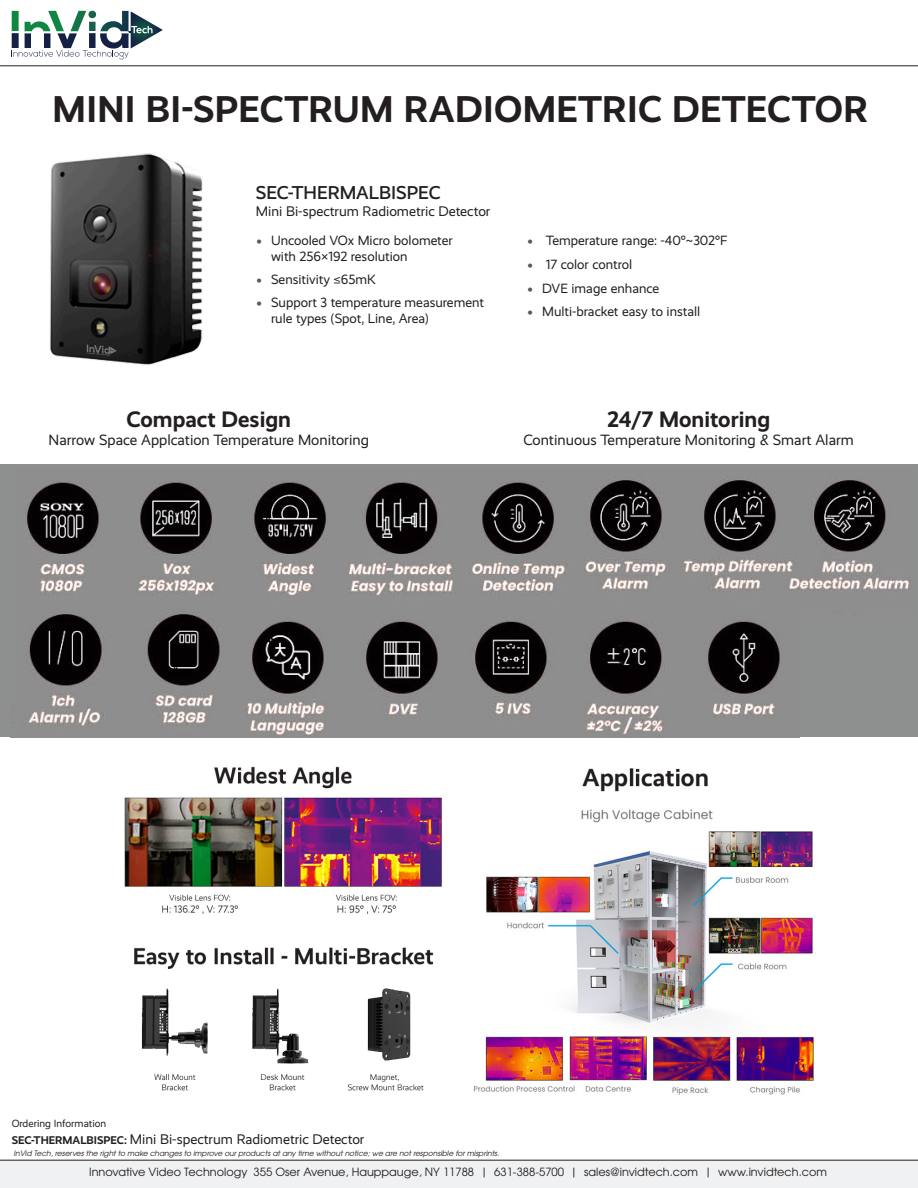
<style>
.page{position:relative;width:918px;height:1188px;background:#fff}
.page>*{position:absolute;margin:0;border:0;box-sizing:border-box;transform-origin:0 0}
.t1{font:700 37.5px "Realist";letter-spacing:.01em;color:#231f20}
.t2{font:700 22.5px "Realist";color:#231f20}
.t3{font:500 18.75px "Realist";color:#231f20}
.t4{font:15px "Realist";color:#231f20}
.t5{font:14.1px "Realist";color:#231f20}
.t6{font:13.5px/16.2px "Realist";color:#231f20}
.t7{font:11.25px "Te X Gyre Adventor";color:#231f20}
.t8{font:10.5px "Realist";color:#231f20}
.t9{font:italic 7.5px "Te X Gyre Adventor";color:#231f20}
.s1{font-family:"Te X Gyre Adventor";font-size:11.25px;color:#5a595c}
.s2{font-weight:700;font-size:11.25px}
</style>
<div class="page">
<img style="left:49px;top:153px;width:154px;height:212px">
<div style="left:0;top:464px;width:918px;height:273px;background:#8e8f8f"></div>
<img style="left:27px;top:482px;width:538px;height:113px">
<img style="left:585px;top:479px;width:325px;height:113px">
<img style="left:28px;top:614px;width:192px;height:112px">
<img style="left:246px;top:619px;width:534px;height:117px">
<img style="left:124px;top:766px;width:318px;height:325px">
<img style="left:473px;top:768px;width:341px;height:327px">
<svg style="left:0;top:10px;width:918px;height:56px"></svg>
<svg style="left:12px;top:11px;width:151px;height:48px"></svg>
<div style="left:0;top:1160px;width:918px;height:28px;background:#f0f1f2"></div>
<p class="t1" style="left:53px;top:87px;width:817px">MINI BI-SPECTRUM RADIOMETRIC DETECTOR</p>
<p class="t3" style="left:256px;top:182px;width:186px">SEC-THERMALBISPEC</p>
<p class="t5" style="left:256px;top:203px;width:236px">Mini Bi-spectrum Radiometric Detector</p>
<p class="t6" style="left:271px;top:232px;width:183px;text-indent:-15px"><span class="s1">•</span> Uncooled VOx Micro bolometer with 256×192 resolution</p>
<p class="t6" style="left:256px;top:271px;width:122px"><span class="s1">•</span> Sensitivity ≤65mK</p>
<p class="t6" style="left:271px;top:294px;width:215px;text-indent:-15px"><span class="s1">•</span> Support 3 temperature measurement rule types (Spot, Line, Area)</p>
<p class="t6" style="left:527px;top:232px;width:202px"><span class="s1">•</span> Temperature range: -40°~302°F</p>
<p class="t6" style="left:527px;top:257px;width:107px"><span class="s1">•</span> 17 color control</p>
<p class="t6" style="left:527px;top:280px;width:134px"><span class="s1">•</span> DVE image enhance</p>
<p class="t6" style="left:527px;top:303px;width:175px"><span class="s1">•</span> Multi-bracket easy to install</p>
<p class="t2" style="left:126px;top:406px;width:166px">Compact Design</p>
<p class="t4" style="left:49px;top:432px;width:322px">Narrow Space Applcation Temperature Monitoring</p>
<p class="t2" style="left:607px;top:406px;width:164px">24/7 Monitoring</p>
<p class="t4" style="left:523px;top:432px;width:332px">Continuous Temperature Monitoring &amp; Smart Alarm</p>
<p class="t8" style="left:12px;top:1117px;width:96px">Ordering Information</p>
<p class="t5" style="left:12px;top:1131px;width:354px"><span class="s2">SEC-THERMALBISPEC:</span> Mini Bi-spectrum Radiometric Detector</p>
<p class="t9" style="left:14px;top:1147px;width:487px">InVid Tech, reserves the right to make changes to improve our products at any time without notice; we are not responsible for misprints.</p>
<p class="t7" style="left:89px;top:1163px;width:739px">Innovative Video Technology 355 Oser Avenue, Hauppauge, NY 11788 | 631-388-5700 | sales@invidtech.com | www.invidtech.com</p>
</div>
